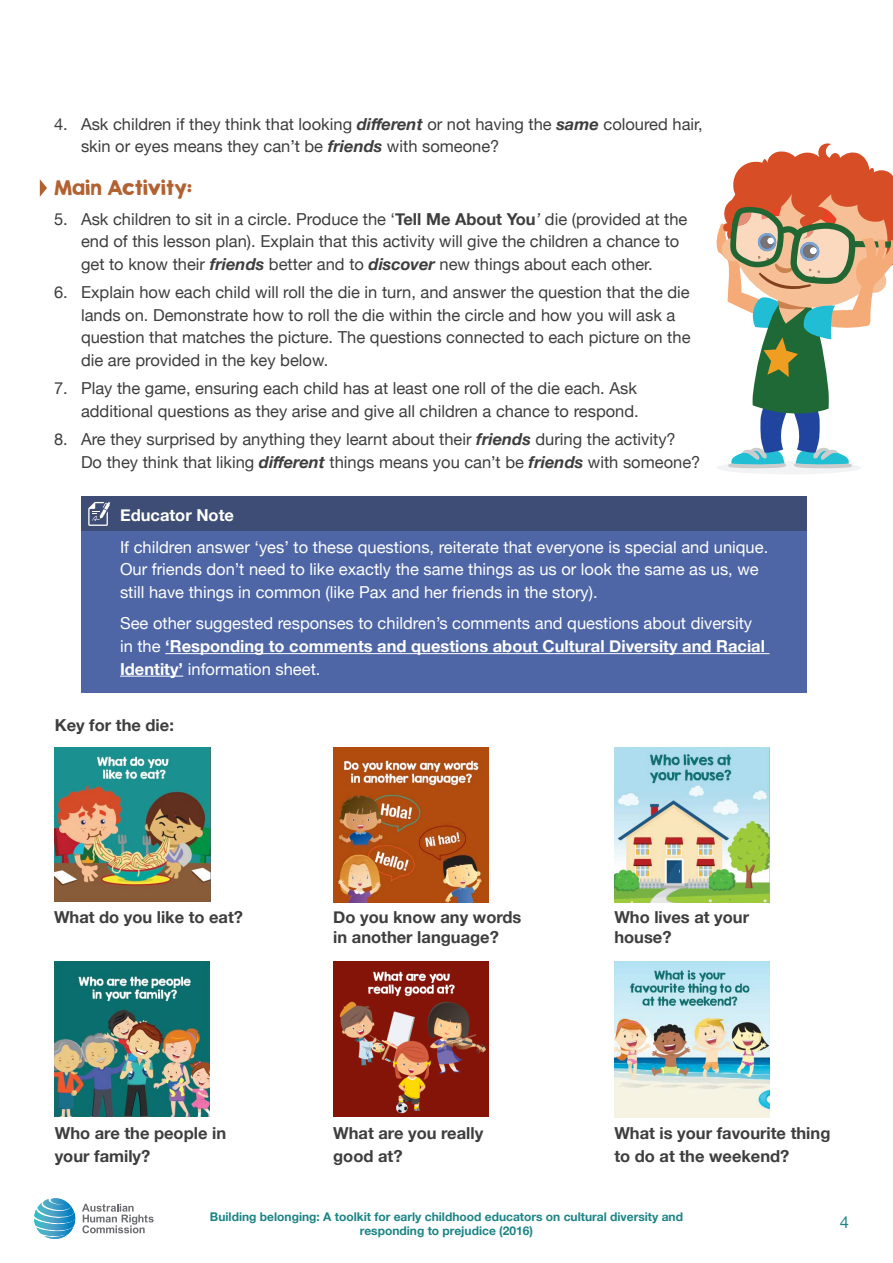
<style>
.page{position:relative;width:893px;height:1263px;background:#fff}
.page>*{position:absolute;margin:0;border:0;box-sizing:border-box;transform-origin:0 0}
.t1{font:18px "KG Second Chances Solid";letter-spacing:.005em;color:#b26231}
.t2{font:16.5px/22.5px "Helvetica Neue";color:#3e3e3f}
.t3{font:16.5px/22.5px "Helvetica Neue";color:#fff}
.t4{font:700 16.5px/22.5px "Helvetica Neue";color:#3e3e3f}
.t5{font:700 16.5px "Helvetica Neue";color:#fff}
.t6{font:16.5px "Helvetica Neue";color:#1c8486}
.t7{font:700 12px/14.4px "Helvetica Neue";color:#1c8486;text-align:center}
.s1{font-weight:700;font-style:italic}
.s2{font-weight:700}
.s3{font-style:italic}
</style>
<div class="page">
<svg style="left:34px;top:1198px;width:41px;height:41px"></svg>
<svg style="left:82px;top:1204px;width:72px;height:29px"></svg>
<div style="left:716px;top:461px;width:145px;height:13px;background:#f2f3f4;border-radius:50%"></div>
<svg style="left:40px;top:179px;width:7px;height:18px"></svg>
<div style="left:81px;top:496px;width:726px;height:197px;background:#4e66a6"></div>
<div style="left:81px;top:496px;width:726px;height:34px;background:#3e4d76"></div>
<hr style="left:165px;top:653px;width:605px;height:1px;background:#fff">
<hr style="left:120px;top:676px;width:63px;height:1px;background:#fff">
<svg style="left:88px;top:502px;width:22px;height:24px"></svg>
<img style="left:333px;top:747px;width:156px;height:155px">
<img style="left:333px;top:961px;width:156px;height:156px">
<img style="left:614px;top:747px;width:156px;height:156px">
<img style="left:54px;top:961px;width:156px;height:156px">
<img style="left:55px;top:747px;width:155px;height:154px">
<img style="left:614px;top:961px;width:156px;height:156px">
<svg style="left:716px;top:143px;width:177px;height:325px"></svg>
<p class="t2" style="left:81px;top:114px;width:623px;text-indent:-27px">4. Ask children if they think that looking <span class="s1">different</span> or not having the <span class="s1">same</span> coloured hair, skin or eyes means they can’t be <span class="s1">friends</span> with someone?</p>
<p class="t1" style="left:54px;top:176px;width:140px">Main Activity:</p>
<p class="t2" style="left:81px;top:208px;width:608px;text-indent:-27px">5. Ask children to sit in a circle. Produce the ‘<span class="s2">Tell Me About You</span><span class="s3">’</span> die (provided at the end of this lesson plan). Explain that this activity will give the children a chance to get to know their <span class="s1">friends</span> better and to <span class="s1">discover</span> new things about each other.</p>
<p class="t2" style="left:81px;top:282px;width:611px;text-indent:-27px">6. Explain how each child will roll the die in turn, and answer the question that the die lands on. Demonstrate how to roll the die within the circle and how you will ask a question that matches the picture. The questions connected to each picture on the die are provided in the key below.</p>
<p class="t2" style="left:54px;top:378px;width:586px;text-align:right">7. Play the game, ensuring each child has at least one roll of the die each. Ask additional questions as they arise and give all children a chance to respond.</p>
<p class="t2" style="left:81px;top:429px;width:621px;text-indent:-27px">8. Are they surprised by anything they learnt about their <span class="s1">friends</span> during the activity?<br>Do they think that liking <span class="s1">different</span> things means you can’t be <span class="s1">friends</span> with someone?</p>
<p class="t5" style="left:120px;top:503px;width:115px">Educator Note</p>
<p class="t3" style="left:120px;top:537px;width:650px">If children answer ‘yes’ to these questions, reiterate that everyone is special and unique.<br>Our friends don’t need to like exactly the same things as us or look the same as us, we still have things in common (like Pax and her friends in the story).</p>
<p class="t3" style="left:120px;top:613px;width:646px">See other suggested responses to children’s comments and questions about diversity in the <span class="s2">‘Responding to comments and questions about Cultural Diversity and Racial<br>Identity’</span> information sheet.</p>
<p class="t4" style="left:55px;top:714px;width:121px">Key for the die:</p>
<p class="t4" style="left:54px;top:906px;width:191px">What do you like to eat?</p>
<p class="t4" style="left:55px;top:1122px;width:173px">Who are the people in your family?</p>
<p class="t4" style="left:333px;top:907px;width:190px;line-height:19.8px">Do you know any words in another language?</p>
<p class="t4" style="left:333px;top:1122px;width:152px">What are you really good at?</p>
<p class="t4" style="left:614px;top:907px;width:136px;line-height:19.8px">Who lives at your house?</p>
<p class="t4" style="left:614px;top:1122px;width:218px">What is your favourite thing to do at the weekend?</p>
<p class="t7" style="left:210px;top:1209px;width:474px">Building belonging: A toolkit for early childhood educators on cultural diversity and responding to prejudice (2016)</p>
<p class="t6" style="left:840px;top:1210px;width:11px">4</p>
</div>
